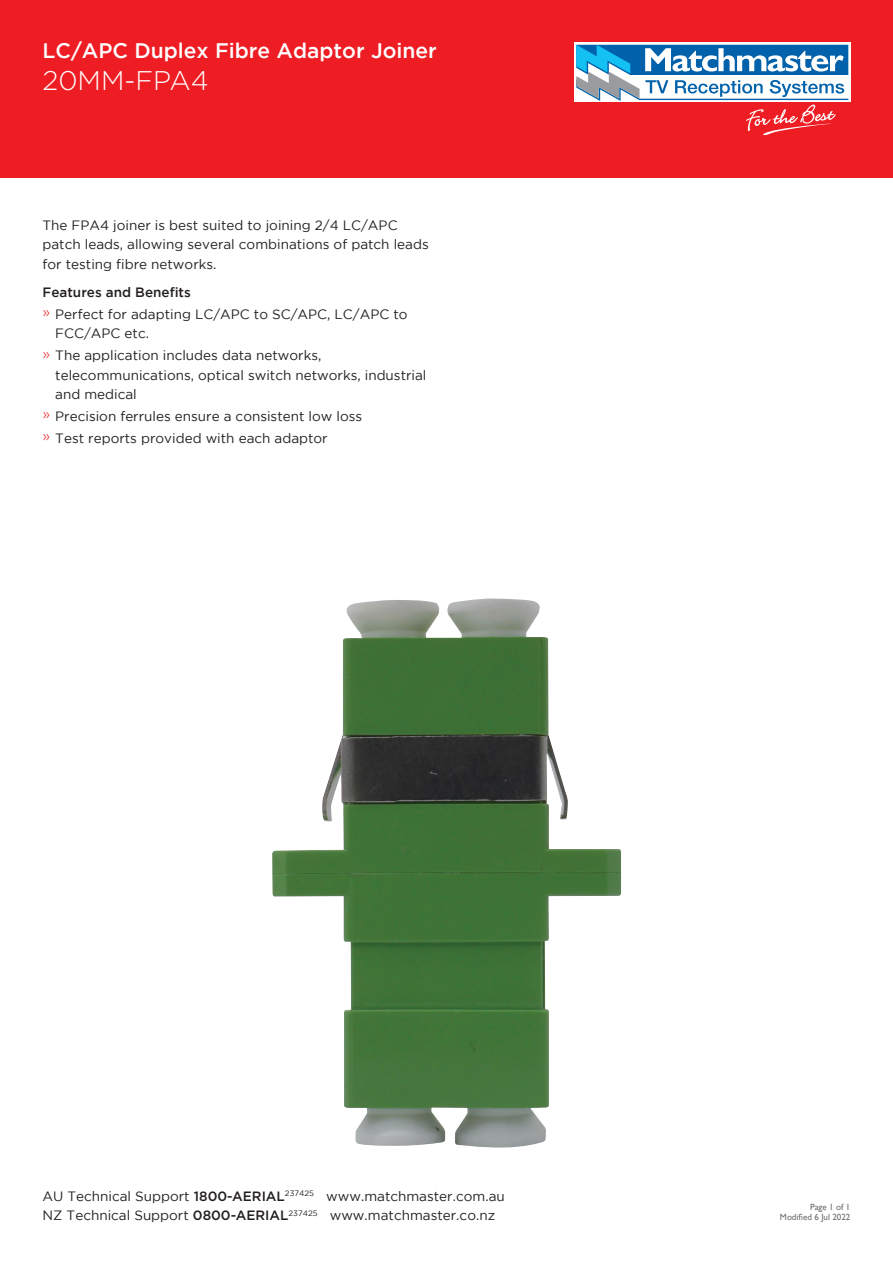
<style>
.page{position:relative;width:893px;height:1263px;background:#fff}
.page>*{position:absolute;margin:0;border:0;box-sizing:border-box;transform-origin:0 0}
.t1{font:300 27px "Gotham";color:#fff}
.t2{font:500 21px "Gotham";color:#fff}
.t3{font:13.5px/19.5px "Gotham";color:#231f20}
.t4{font:9px/10.8px "Gill Sans";color:#6c6d70;text-align:right}
.s1{font-weight:500}
.s2{font-weight:300;font-size:15px;color:#ee1d23}
</style>
<div class="page">
<div style="left:0;top:0;width:893px;height:178px;background:#ee1d23"></div>
<svg style="left:574px;top:43px;width:276px;height:59px"></svg>
<svg style="left:576px;top:45px;width:272px;height:90px"></svg>
<img style="left:272px;top:598px;width:349px;height:550px">
<h2 class="t2" style="left:43px;top:38px;width:396px">LC/APC Duplex Fibre Adaptor Joiner</h2>
<h1 class="t1" style="left:43px;top:64px;width:168px">20MM-FPA4</h1>
<p class="t3" style="left:43px;top:215px;width:388px">The FPA4 joiner is best suited to joining 2/4 LC/APC patch leads, allowing several combinations of patch leads for testing fibre networks.</p>
<p class="t3" style="left:43px;top:281px;width:367px;line-height:21.8px"><span class="s1">Features and Benefits<br></span><span class="s2">»</span> Perfect for adapting LC/APC to SC/APC, LC/APC to</p>
<p class="t3" style="left:43px;top:323px;width:280px;line-height:21.8px;text-indent:13px">FCC/APC etc.<br><span class="s2">»</span> The application includes data networks,</p>
<p class="t3" style="left:55px;top:365px;width:373px">telecommunications, optical switch networks, industrial and medical</p>
<p class="t3" style="left:43px;top:405px;width:321px;line-height:21.8px"><span class="s2">»</span> Precision ferrules ensure a consistent low loss <span class="s2">»</span> Test reports provided with each adaptor</p>
<p class="t3" style="left:43px;top:1186px;width:464px">AU Technical Support <span class="s1">1800-AERIAL</span><sup>237425</sup> www.matchmaster.com.au<br>NZ Technical Support <span class="s1">0800-AERIAL</span><sup>237425</sup> www.matchmaster.co.nz</p>
<p class="t4" style="left:780px;top:1201px;width:72px">Page 1 of 1<br>Modified 6 Jul 2022</p>
</div>
